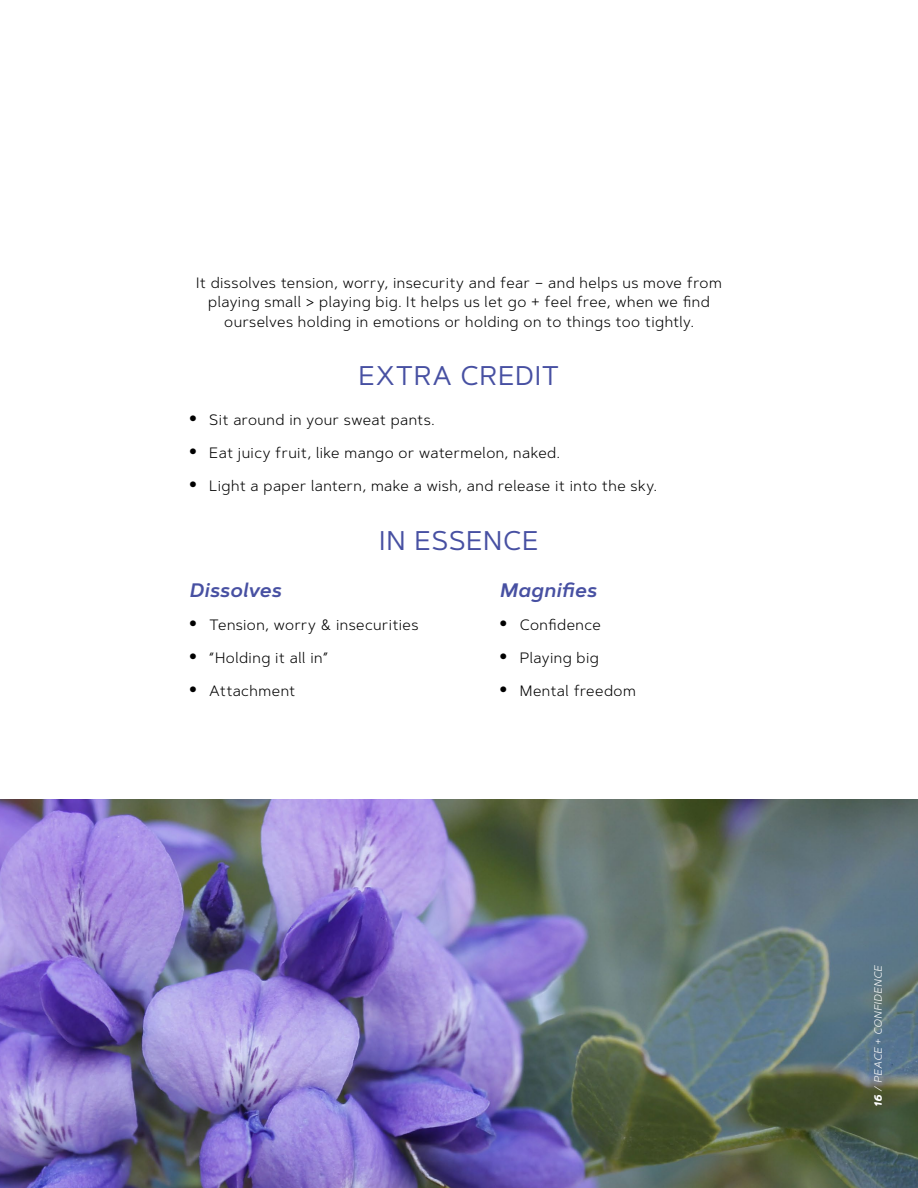
<style>
.page{position:relative;width:918px;height:1188px;background:#fff}
.page>*{position:absolute;margin:0;border:0;box-sizing:border-box;transform-origin:0 0}
.t1{font:27px "Artegra Sans";letter-spacing:.02em;color:#4750a2}
.t2{font:19.5px "Artegra Sans Semi Bold It";letter-spacing:.02em;color:#4750a2}
.t3{font:300 15px/19.5px "Artegra Sans";letter-spacing:.03em;color:#000;text-align:center}
.t4{font:italic 300 10.5px "Artegra Sans";color:#fff}
.s1{font-weight:700;font-size:21px}
.s2{font-weight:700}
</style>
<div class="page">
<img style="left:0;top:799px;width:918px;height:389px">
<p class="t3" style="left:196px;top:273px;width:527px">It dissolves tension, worry, insecurity and fear – and helps us move from playing small &gt; playing big. It helps us let go + feel free, when we find ourselves holding in emotions or holding on to things too tightly.</p>
<h1 class="t1" style="left:358px;top:357px;width:203px">EXTRA CREDIT</h1>
<p class="t3" style="left:189px;top:410px;width:247px"><span class="s1">•</span> Sit around in your sweat pants.</p>
<p class="t3" style="left:189px;top:443px;width:373px"><span class="s1">•</span> Eat juicy fruit, like mango or watermelon, naked.</p>
<p class="t3" style="left:189px;top:476px;width:470px"><span class="s1">•</span> Light a paper lantern, make a wish, and release it into the sky.</p>
<h1 class="t1" style="left:379px;top:522px;width:161px">IN ESSENCE</h1>
<h2 class="t2" style="left:189px;top:576px;width:93px">Dissolves</h2>
<p class="t3" style="left:189px;top:614px;width:231px"><span class="s1">•</span> Tension, worry &amp; insecurities</p>
<p class="t3" style="left:189px;top:647px;width:140px"><span class="s1">•</span> “Holding it all in”</p>
<p class="t3" style="left:189px;top:680px;width:108px"><span class="s1">•</span> Attachment</p>
<h2 class="t2" style="left:500px;top:576px;width:98px">Magnifies</h2>
<p class="t3" style="left:500px;top:614px;width:103px"><span class="s1">•</span> Confidence</p>
<p class="t3" style="left:500px;top:647px;width:101px"><span class="s1">•</span> Playing big</p>
<p class="t3" style="left:500px;top:680px;width:138px"><span class="s1">•</span> Mental freedom</p>
<p class="t4" style="left:871px;top:1107px;width:143px;rotate:-90deg"><span class="s2">16</span> / PEACE + CONFIDENCE</p>
</div>
